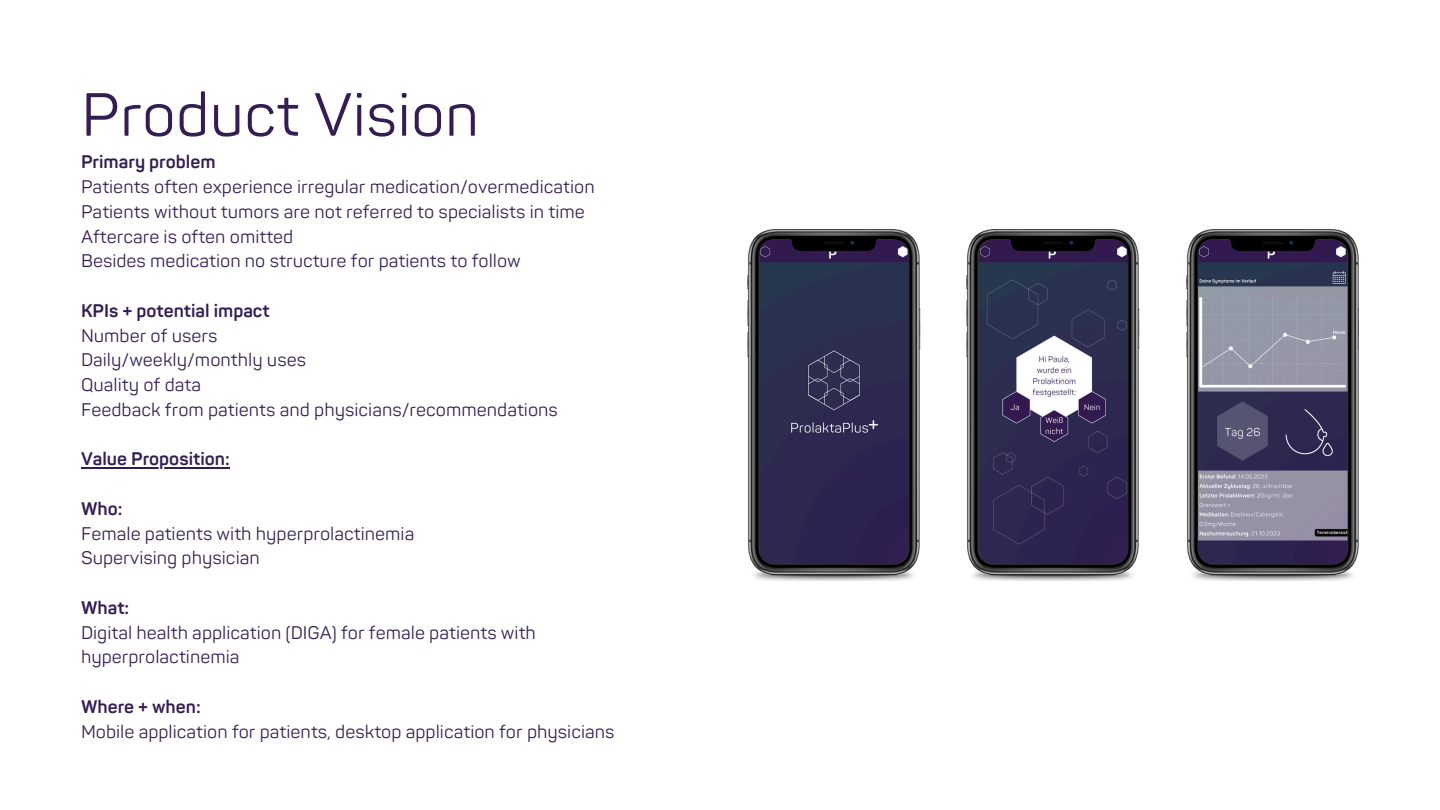
<style>
.page{position:relative;width:1440px;height:810px;background:#fff}
.page>*{position:absolute;margin:0;border:0;box-sizing:border-box;transform-origin:0 0}
.t1{font:60px "Panton";color:#331d52}
.t2{font:18px/24.8px "Panton";color:#331d52}
.t3{font:700 18px "Panton";color:#331d52}
</style>
<div class="page">
<img style="left:748px;top:230px;width:172px;height:350px">
<img style="left:759px;top:240px;width:150px;height:324px">
<img style="left:967px;top:230px;width:173px;height:350px">
<img style="left:979px;top:240px;width:149px;height:324px">
<img style="left:1186px;top:230px;width:173px;height:350px">
<img style="left:1198px;top:240px;width:150px;height:324px">
<hr style="left:81px;top:467px;width:149px;height:1px;background:#331d52">
<p class="t1" style="left:81px;top:80px;width:400px">Product Vision</p>
<p class="t3" style="left:81px;top:152px;width:136px">Primary problem</p>
<p class="t2" style="left:81px;top:175px;width:515px">Patients often experience irregular medication/overmedication</p>
<p class="t2" style="left:81px;top:200px;width:505px">Patients without tumors are not referred to specialists in time</p>
<p class="t2" style="left:81px;top:225px;width:214px">Aftercare is often omitted</p>
<p class="t2" style="left:81px;top:249px;width:441px">Besides medication no structure for patients to follow</p>
<p class="t3" style="left:81px;top:300px;width:190px">KPIs + potential impact</p>
<p class="t2" style="left:81px;top:324px;width:138px">Number of users</p>
<h2 class="t2" style="left:81px;top:348px;width:227px">Daily/weekly/monthly uses</h2>
<p class="t2" style="left:81px;top:373px;width:122px">Quality of data</p>
<p class="t2" style="left:81px;top:398px;width:478px">Feedback from patients and physicians/recommendations</p>
<p class="t3" style="left:81px;top:449px;width:150px">Value Proposition:</p>
<p class="t3" style="left:81px;top:498px;width:43px">Who:</p>
<p class="t2" style="left:81px;top:522px;width:335px">Female patients with hyperprolactinemia</p>
<p class="t2" style="left:81px;top:546px;width:180px">Supervising physician</p>
<p class="t3" style="left:81px;top:597px;width:50px">What:</p>
<p class="t2" style="left:81px;top:621px;width:456px">Digital health application (DIGA) for female patients with hyperprolactinemia</p>
<p class="t3" style="left:81px;top:696px;width:121px">Where + when:</p>
<p class="t2" style="left:81px;top:720px;width:535px">Mobile application for patients, desktop application for physicians</p>
</div>
